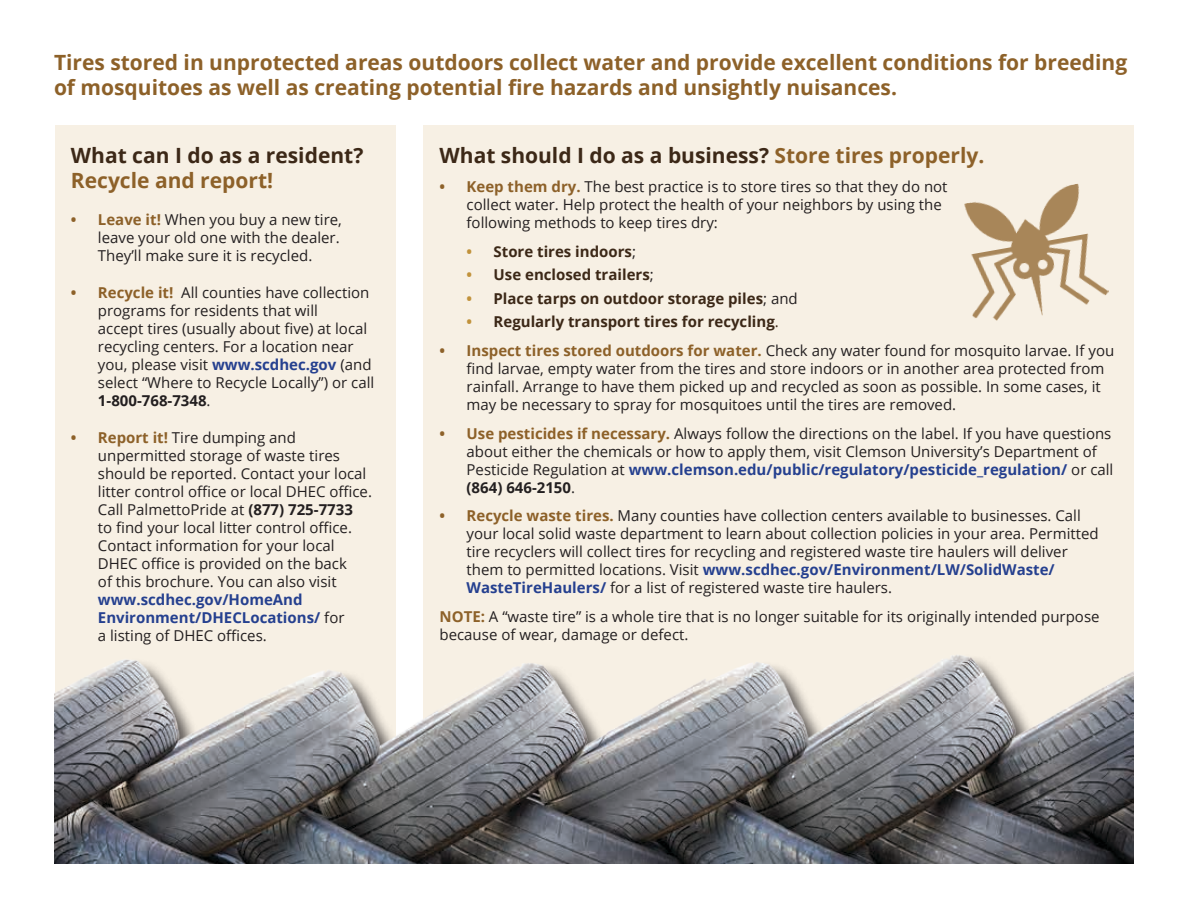
<style>
.page{position:relative;width:1188px;height:918px;background:#fff}
.page>*{position:absolute;margin:0;border:0;box-sizing:border-box;transform-origin:0 0}
.t1{font:700 21px/25.2px "Open Sans";color:#8d6129}
.t2{font:700 21px "Open Sans";color:#3c2817}
.t3{font:15px/18px "Open Sans";color:#231f20}
.t4{font:700 15px "Open Sans";color:#3c2817}
.t5{font:700 15px/18px "Open Sans";color:#25408f}
.s1{font-weight:700;color:#8d6129}
.s2{font-weight:700;color:#25408f}
.s3{font-weight:700}
.s4{font-weight:400;color:#231f20}
.s5{color:#8d6129}
.s6{color:#c1923b}
.s7{font-weight:400}
</style>
<div class="page">
<div style="left:423px;top:126px;width:711px;height:669px;background:#f7f0e4"></div>
<div style="left:55px;top:126px;width:341px;height:619px;background:#f7f0e4"></div>
<img style="left:54px;top:655px;width:1080px;height:209px">
<img style="left:964px;top:183px;width:145px;height:138px">
<h1 class="t1" style="left:54px;top:49px;width:1075px">Tires stored in unprotected areas outdoors collect water and provide excellent conditions for breeding of mosquitoes as well as creating potential fire hazards and unsightly nuisances.</h1>
<h1 class="t2" style="left:71px;top:141px;width:294px">What can I do as a resident?</h1>
<h1 class="t1" style="left:71px;top:168px;width:204px">Recycle and report!</h1>
<p class="t3" style="left:98px;top:211px;width:245px;text-indent:-27px"><span class="s1">• Leave it!</span> When you buy a new tire, leave your old one with the dealer.<br>They’ll make sure it is recycled.</p>
<p class="t3" style="left:98px;top:283px;width:278px;text-indent:-27px"><span class="s1">• Recycle it!</span> All counties have collection programs for residents that will<br>accept tires (usually about five) at local recycling centers. For a location near you, please visit <span class="s2">www.scdhec.gov</span> (and select “Where to Recycle Locally”) or call <span class="s3">1-800-768-7348</span>.</p>
<p class="t3" style="left:98px;top:428px;width:276px;text-indent:-27px"><span class="s1">• Report it!</span> Tire dumping and unpermitted storage of waste tires should be reported. Contact your local litter control office or local DHEC office.<br>Call PalmettoPride at <span class="s3">(877) 725-7733<br></span>to find your local litter control office.<br>Contact information for your local DHEC office is provided on the back<br>of this brochure. You can also visit</p>
<p class="t5" style="left:98px;top:590px;width:248px">www.scdhec.gov/HomeAnd<br>Environment/DHECLocations/ <span class="s4">for a listing of DHEC offices.</span></p>
<h1 class="t2" style="left:440px;top:141px;width:546px">What should I do as a business? <span class="s5">Store tires properly.</span></h1>
<p class="t3" style="left:467px;top:177px;width:483px;text-indent:-27px"><span class="s1">• Keep them dry.</span> The best practice is to store tires so that they do not collect water. Help protect the health of your neighbors by using the following methods to keep tires dry:</p>
<p class="t4" style="left:467px;top:241px;width:171px"><span class="s6">•</span> Store tires indoors<span class="s4">;</span></p>
<p class="t4" style="left:467px;top:264px;width:189px"><span class="s6">•</span> Use enclosed trailers<span class="s4">;</span></p>
<p class="t4" style="left:467px;top:288px;width:333px"><span class="s6">•</span> Place tarps on outdoor storage piles<span class="s4">; and</span></p>
<p class="t4" style="left:467px;top:311px;width:314px"><span class="s6">•</span> Regularly transport tires for recycling<span class="s7">.</span></p>
<p class="t3" style="left:467px;top:341px;width:649px;text-indent:-27px"><span class="s1">• Inspect tires stored outdoors for water.</span> Check any water found for mosquito larvae. If you find larvae, empty water from the tires and store indoors or in another area protected from rainfall. Arrange to have them picked up and recycled as soon as possible. In some cases, it may be necessary to spray for mosquitoes until the tires are removed.</p>
<p class="t3" style="left:467px;top:424px;width:648px;text-indent:-27px"><span class="s1">• Use pesticides if necessary.</span> Always follow the directions on the label. If you have questions about either the chemicals or how to apply them, visit Clemson University’s Department of Pesticide Regulation at <span class="s2">www.clemson.edu/public/regulatory/pesticide_regulation/</span> or call <span class="s3">(864) 646-2150</span>.</p>
<p class="t3" style="left:467px;top:507px;width:634px;text-indent:-27px"><span class="s1">• Recycle waste tires.</span> Many counties have collection centers available to businesses. Call your local solid waste department to learn about collection policies in your area. Permitted tire recyclers will collect tires for recycling and registered waste tire haulers will deliver them to permitted locations. Visit <span class="s2">www.scdhec.gov/Environment/LW/SolidWaste/ WasteTireHaulers/</span> for a list of registered waste tire haulers.</p>
<p class="t3" style="left:440px;top:607px;width:662px"><span class="s1">NOTE:</span> A “waste tire” is a whole tire that is no longer suitable for its originally intended purpose because of wear, damage or defect.</p>
</div>
